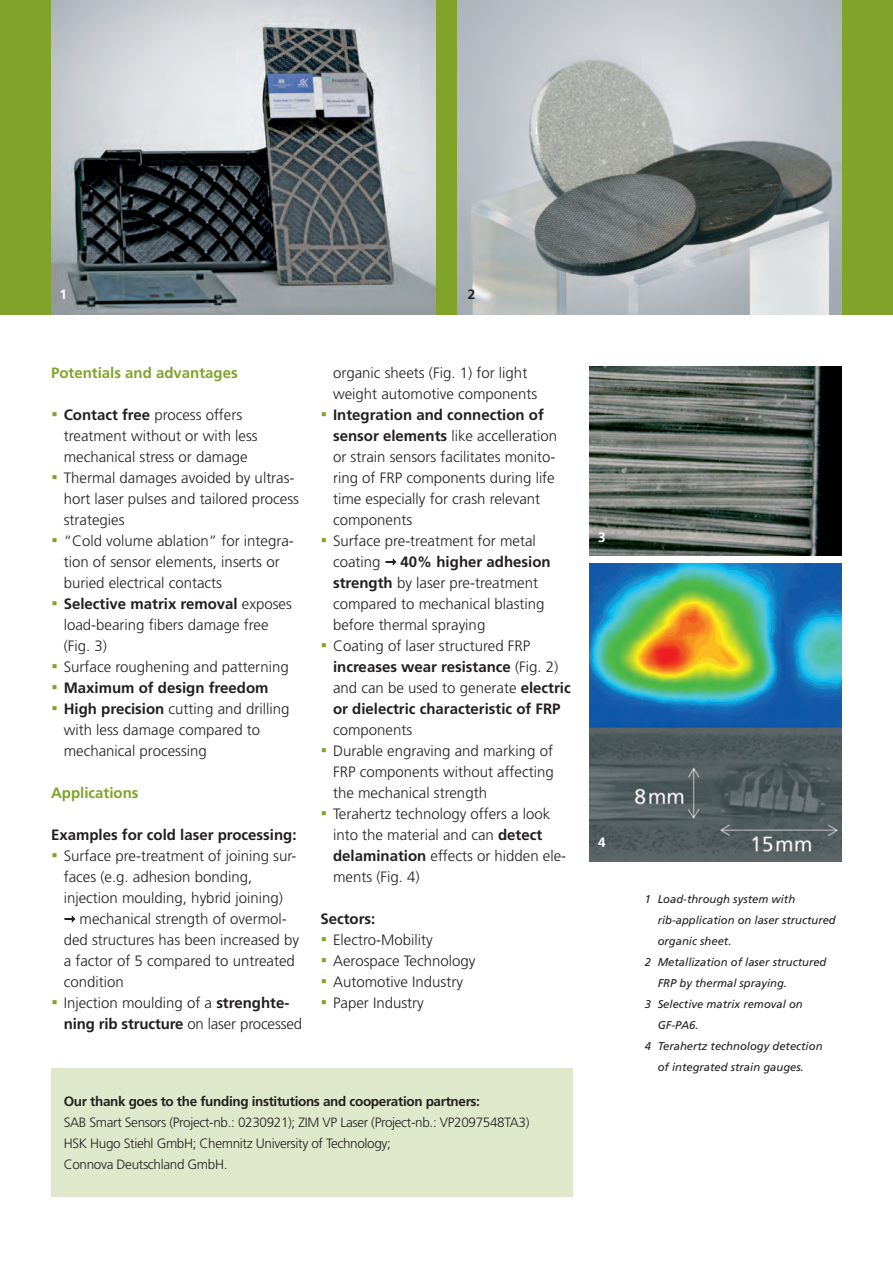
<style>
.page{position:relative;width:893px;height:1263px;background:#fff}
.page>*{position:absolute;margin:0;border:0;box-sizing:border-box;transform-origin:0 0}
.t1{font:300 15px/21px "Frutiger LT Com";color:#231f20}
.t2{font:700 15px "Frutiger LT Com";color:#231f20}
.t3{font:700 15px "Frutiger LT Com";color:#81a32a}
.t4{font:300 13.5px/21px "Frutiger LT Com";letter-spacing:-.025em;color:#231f20}
.t5{font:700 13.5px "Frutiger LT Com";letter-spacing:-.025em;color:#231f20}
.t6{font:700 13.5px "Frutiger LT Com";color:#fff}
.t7{font:italic 11.25px "Frutiger LT Com";color:#231f20}
.s1{font-weight:700}
.s2{font-weight:300}
</style>
<div class="page">
<div style="left:51px;top:1069px;width:522px;height:128px;background:#e0e8cc"></div>
<div style="left:0;top:0;width:893px;height:315px;background:#81a32a"></div>
<img style="left:51px;top:0;width:384px;height:315px">
<img style="left:458px;top:0;width:384px;height:315px">
<img style="left:590px;top:366px;width:252px;height:189px">
<img style="left:590px;top:563px;width:252px;height:298px">
<p class="t6" style="left:60px;top:287px;width:9px">1</p>
<p class="t5" style="left:468px;top:287px;width:9px">2</p>
<p class="t3" style="left:51px;top:364px;width:188px">Potentials and advantages</p>
<p class="t1" style="left:64px;top:405px;width:237px"><span class="s1">Contact free</span> process offers treatment without or with less mechanical stress or damage<br>Thermal damages avoided by ultras&shy;hort laser pulses and tailored process strategies<br>“Cold volume ablation” for integra&shy;tion of sensor elements, inserts or buried electrical contacts<br><span class="s1">Selective matrix removal</span> exposes load-bearing fibers damage free<br>(Fig. 3)<br>Surface roughening and patterning</p>
<p class="t1" style="left:64px;top:678px;width:227px"><span class="s1">Maximum of design freedom<br>High precision</span> cutting and drilling with less damage compared to mechanical processing</p>
<p class="t3" style="left:51px;top:784px;width:89px">Applications</p>
<p class="t2" style="left:51px;top:826px;width:247px">Examples for cold laser processing:</p>
<p class="t1" style="left:64px;top:846px;width:234px">Surface pre-treatment of joining sur-</p>
<p class="t1" style="left:64px;top:867px;width:190px">faces (e.g. adhesion bonding,</p>
<p class="t1" style="left:64px;top:888px;width:221px">injection moulding, hybrid joining)</p>
<p class="t1" style="left:80px;top:909px;width:209px">mechanical strength of overmol-</p>
<p class="t1" style="left:64px;top:930px;width:237px">ded structures has been increased by</p>
<p class="t1" style="left:64px;top:951px;width:233px">a factor of 5 compared to untreated</p>
<p class="t1" style="left:64px;top:972px;width:62px">condition</p>
<p class="t1" style="left:64px;top:993px;width:227px">Injection moulding of a <span class="s1">strenghte-</span></p>
<p class="t2" style="left:64px;top:1015px;width:240px">ning rib structure <span class="s2">on laser processed</span></p>
<p class="t1" style="left:333px;top:363px;width:206px">organic sheets (Fig. 1) for light weight automotive components</p>
<p class="t1" style="left:333px;top:405px;width:226px"><span class="s1">Integration and connection of sensor elements</span> like accelleration or strain sensors facilitates monito&shy;ring of FRP components during life time especially for crash relevant components<br>Surface pre-treatment for metal coating</p>
<p class="t1" style="left:333px;top:552px;width:239px;text-indent:68px"><span class="s1">40% higher adhesion strength</span> by laser pre-treatment compared to mechanical blasting before thermal spraying<br>Coating of laser structured FRP <span class="s1">increases wear resistance</span> (Fig. 2) and can be used to generate <span class="s1">electric or dielectric characteristic of FRP</span></p>
<p class="t1" style="left:333px;top:720px;width:235px">components<br>Durable engraving and marking of<br>FRP components without affecting the mechanical strength<br>Terahertz technology offers a look into the material and can <span class="s1">detect delamination</span> effects or hidden ele&shy;ments (Fig. 4)</p>
<p class="t2" style="left:320px;top:910px;width:57px">Sectors:</p>
<p class="t1" style="left:333px;top:930px;width:144px">Electro-Mobility<br>Aerospace Technology<br>Automotive Industry<br>Paper Industry</p>
<p class="t5" style="left:64px;top:1093px;width:418px">Our thank goes to the funding institutions and cooperation partners:</p>
<p class="t4" style="left:64px;top:1112px;width:467px">SAB Smart Sensors (Project-nb.: 0230921); ZIM VP Laser (Project-nb.: VP2097548TA3)<br>HSK Hugo Stiehl GmbH; Chemnitz University of Technology;<br>Connova Deutschland GmbH.</p>
<p class="t6" style="left:598px;top:529px;width:9px">3</p>
<p class="t6" style="left:598px;top:834px;width:9px">4</p>
<p class="t7" style="left:645px;top:893px;width:152px">1 Load-through system with</p>
<p class="t7" style="left:658px;top:914px;width:180px">rib-application on laser structured</p>
<p class="t7" style="left:658px;top:935px;width:75px">organic sheet.</p>
<p class="t7" style="left:645px;top:956px;width:183px">2 Metallization of laser structured</p>
<p class="t7" style="left:658px;top:977px;width:131px">FRP by thermal spraying.</p>
<p class="t7" style="left:645px;top:998px;width:159px">3 Selective matrix removal on</p>
<p class="t7" style="left:658px;top:1019px;width:42px">GF-PA6.</p>
<p class="t7" style="left:645px;top:1040px;width:179px">4 Terahertz technology detection</p>
<p class="t7" style="left:658px;top:1061px;width:148px">of integrated strain gauges.</p>
</div>
